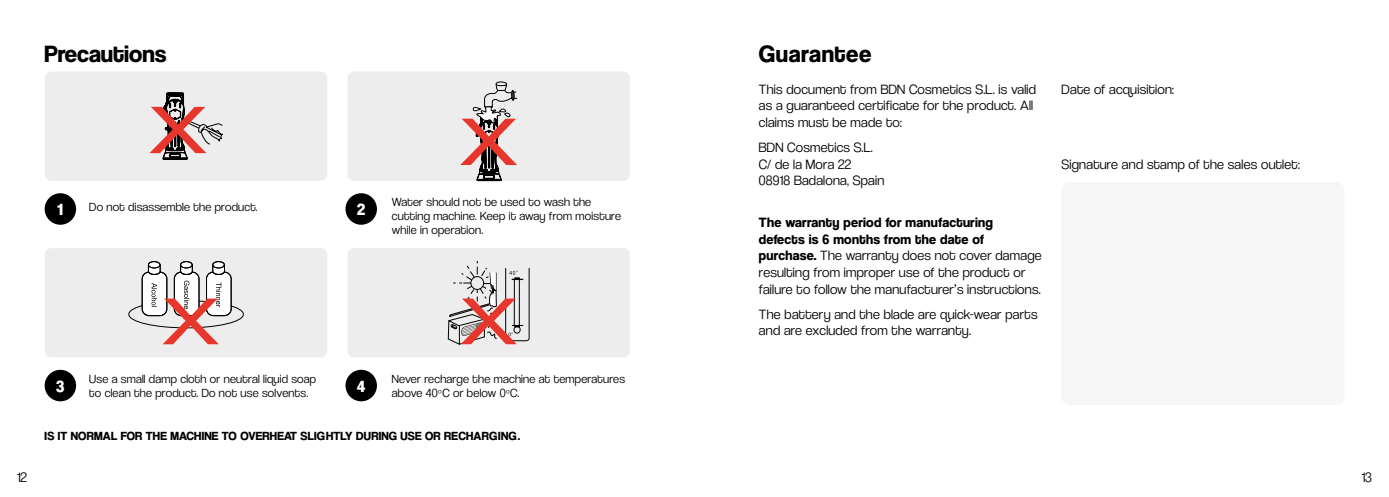
<style>
.page{position:relative;width:1389px;height:497px;background:#fff}
.page>*{position:absolute;margin:0;border:0;box-sizing:border-box;transform-origin:0 0}
.t1{font:700 24.5px "Coolvetica Rg";color:#000}
.t2{font:700 24.5px "Coolvetica Rg";letter-spacing:.025em;color:#000}
.t3{font:16.8px "Coolvetica Hv";color:#fff}
.t4{font:14.17px "Coolvetica Lt";color:#000}
.t5{font:14px/16.6px "Coolvetica Lt";letter-spacing:.02em;color:#000}
.t6{font:700 14px/16.6px "Coolvetica Rg";letter-spacing:.02em;color:#000}
.t7{font:12.25px/14px "Coolvetica Lt";letter-spacing:.02em;color:#000}
.t8{font:700 12.25px "Coolvetica Rg";letter-spacing:.02em;color:#000}
.s1{font-family:"Coolvetica Rg";font-weight:700}
</style>
<div class="page">
<div style="left:348px;top:71px;width:282px;height:110px;background:#ededed;border-radius:6px"></div>
<div style="left:45px;top:71px;width:282px;height:110px;background:#ededed;border-radius:6px"></div>
<div style="left:348px;top:248px;width:282px;height:109px;background:#ededed;border-radius:6px"></div>
<svg style="left:447px;top:260px;width:83px;height:84px"></svg>
<div style="left:45px;top:193px;width:31px;height:31px;background:#000;border-radius:50%"></div>
<div style="left:345px;top:193px;width:32px;height:31px;background:#000;border-radius:50%"></div>
<div style="left:45px;top:248px;width:282px;height:109px;background:#ededed;border-radius:6px"></div>
<svg style="left:141px;top:261px;width:91px;height:83px"></svg>
<div style="left:45px;top:369px;width:31px;height:32px;background:#000;border-radius:50%"></div>
<div style="left:345px;top:369px;width:32px;height:32px;background:#000;border-radius:50%"></div>
<svg style="left:149px;top:93px;width:74px;height:66px"></svg>
<svg style="left:460px;top:81px;width:58px;height:99px"></svg>
<h1 class="t1" style="left:45px;top:39px;width:123px">Precautions</h1>
<p class="t7" style="left:89px;top:200px;width:170px">Do not disassemble the product.</p>
<p class="t7" style="left:392px;top:195px;width:231px">Water should not be used to wash the cutting machine. Keep it away from moisture while in operation.</p>
<p class="t3" style="left:58px;top:199px;width:7px">1</p>
<p class="t3" style="left:357px;top:199px;width:9px">2</p>
<p class="t7" style="left:89px;top:371px;width:228px">Use a small damp cloth or neutral liquid soap to clean the product. Do not use solvents.</p>
<p class="t7" style="left:392px;top:371px;width:235px">Never recharge the machine at temperatures above 40ºC or below 0ºC.</p>
<p class="t8" style="left:45px;top:428px;width:477px">IS IT NORMAL FOR THE MACHINE TO OVERHEAT SLIGHTLY DURING USE OR RECHARGING.</p>
<p class="t3" style="left:56px;top:375px;width:10px">3</p>
<p class="t3" style="left:357px;top:375px;width:10px">4</p>
<h1 class="t2" style="left:759px;top:39px;width:114px">Guarantee</h1>
<p class="t5" style="left:759px;top:80px;width:279px">This document from BDN Cosmetics S.L. is valid as a guaranteed certificate for the product. All claims must be made to:</p>
<p class="t5" style="left:759px;top:139px;width:127px">BDN Cosmetics S.L.<br>C/ de la Mora 22<br>08918 Badalona, Spain</p>
<p class="t6" style="left:759px;top:213px;width:235px">The warranty period for manufacturing defects is 6 months from the date of</p>
<p class="t5" style="left:759px;top:247px;width:284px"><span class="s1">purchase.</span> The warranty does not cover damage resulting from improper use of the product or failure to follow the manufacturer’s instructions.</p>
<p class="t5" style="left:759px;top:305px;width:280px">The battery and the blade are quick-wear parts and are excluded from the warranty.</p>
<p class="t5" style="left:1062px;top:80px;width:114px">Date of acquisition:</p>
<p class="t5" style="left:1062px;top:155px;width:240px">Signature and stamp of the sales outlet:</p>
<p class="t4" style="left:17px;top:468px;width:11px">12</p>
<p class="t4" style="left:1362px;top:468px;width:12px">13</p>
</div>
